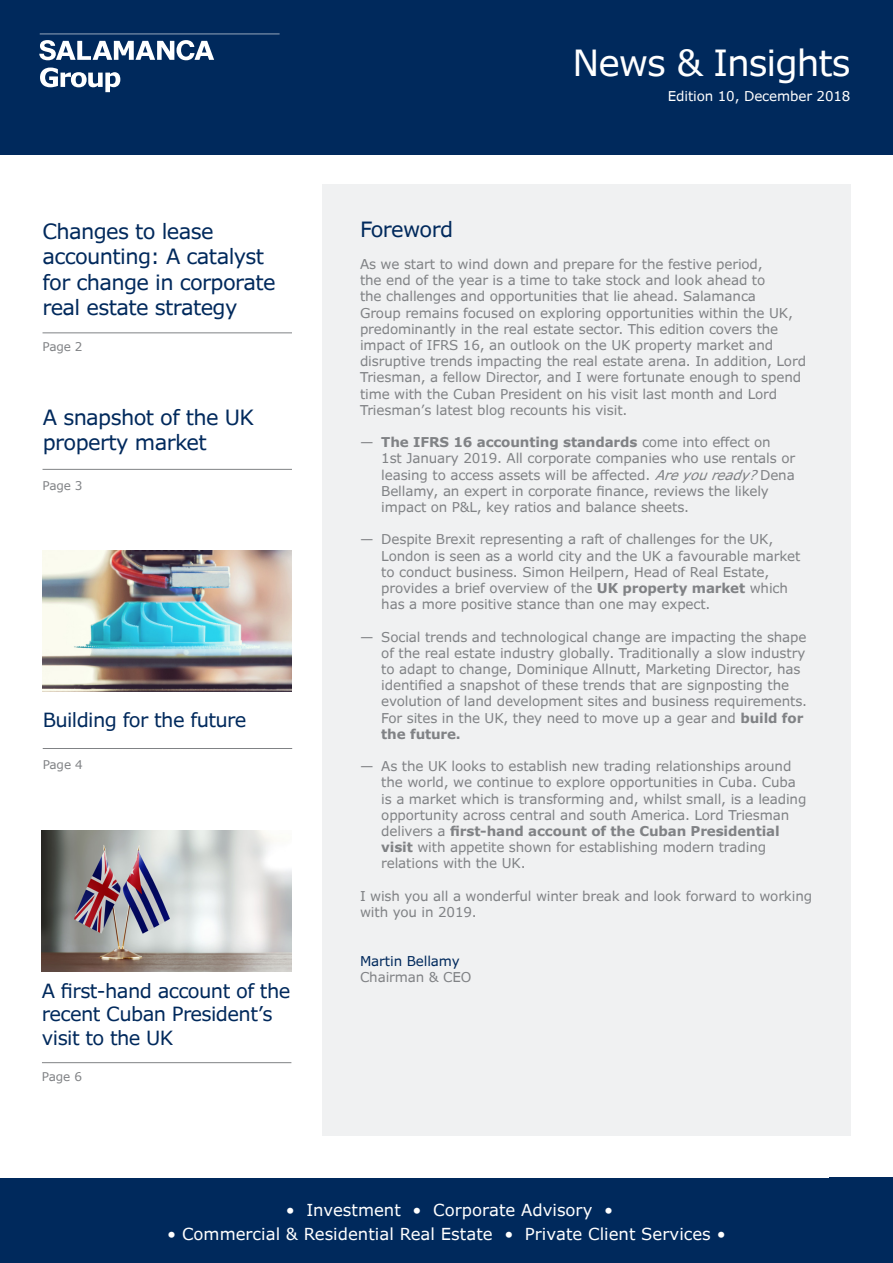
<style>
.page{position:relative;width:893px;height:1263px;background:#fff}
.page>*{position:absolute;margin:0;border:0;box-sizing:border-box;transform-origin:0 0}
.Report_Title{font:36px "Verdana Pro";letter-spacing:-.03em;color:#fff}
.Page_Title{font:21px/25.2px "Verdana Pro";letter-spacing:-.03em;color:#00295c}
.Front_Page_Sub_Title{font:21px/25.2px "Verdana Pro";letter-spacing:-.03em;color:#00295c}
.Body_Paragraph{font:21px "Verdana Pro";letter-spacing:-.03em;color:#00295c}
.Page_Title-2{font:19.5px/23.4px "Verdana Pro";letter-spacing:-.03em;color:#00295c}
.t1{font:16.5px "Verdana Pro";color:#fff}
.Body_Paragraph-2{font:13.5px/16.2px "Verdana Pro";letter-spacing:-.01em;color:#808285}
.Body_Paragraph-3{font:13.5px "Verdana Pro";letter-spacing:-.01em;color:#fff}
.Body_Paragraph-4{font:13.5px "Verdana Pro";letter-spacing:-.01em;color:#00295c}
.Body_Paragraph-5{font:12px "Verdana Pro";letter-spacing:-.01em;color:#808285}
.s1{font-weight:700}
.s2{font-style:italic}
</style>
<div class="page">
<div style="left:0;top:1178px;width:850px;height:85px;background:#00295c"></div>
<div style="left:322px;top:184px;width:528px;height:951px;background:#f0f1f2"></div>
<div style="left:0;top:0;width:893px;height:154px;background:#00295c"></div>
<svg style="left:39px;top:34px;width:241px;height:58px"></svg>
<div style="left:829px;top:1178px;width:64px;height:85px;background:#00295c"></div>
<hr style="left:43px;top:333px;width:249px;height:1px;background:#808285">
<img style="left:43px;top:551px;width:249px;height:140px">
<hr style="left:42px;top:1062px;width:249px;height:1px;background:#808285">
<hr style="left:43px;top:469px;width:249px;height:1px;background:#808285">
<img style="left:42px;top:830px;width:249px;height:141px">
<hr style="left:43px;top:748px;width:249px;height:1px;background:#808285">
<p class="Page_Title" style="left:43px;top:219px;width:235px">Changes to lease accounting: A catalyst for change in corporate real estate strategy</p>
<p class="Body_Paragraph-5" style="left:43px;top:338px;width:42px">Page 2</p>
<p class="Front_Page_Sub_Title" style="left:43px;top:405px;width:213px">A snapshot of the UK property market</p>
<p class="Body_Paragraph-5" style="left:43px;top:478px;width:42px">Page 3</p>
<p class="Page_Title-2" style="left:43px;top:708px;width:205px">Building for the future</p>
<p class="Body_Paragraph-5" style="left:43px;top:757px;width:42px">Page 4</p>
<p class="Page_Title-2" style="left:42px;top:979px;width:250px">A first-hand account of the recent Cuban President’s visit to the UK</p>
<p class="Body_Paragraph-5" style="left:42px;top:1069px;width:42px">Page 6</p>
<p class="Report_Title" style="left:573px;top:40px;width:279px">News &amp; Insights</p>
<p class="Body_Paragraph-3" style="left:668px;top:88px;width:184px">Edition 10, December 2018</p>
<p class="Body_Paragraph" style="left:360px;top:216px;width:95px">Foreword</p>
<p class="Body_Paragraph-2" style="left:360px;top:256px;width:448px">As we start to wind down and prepare for the festive period,<br>the end of the year is a time to take stock and look ahead to<br>the challenges and opportunities that lie ahead. Salamanca<br>Group remains focused on exploring opportunities within the UK, predominantly in the real estate sector. This edition covers the impact of IFRS 16, an outlook on the UK property market and disruptive trends impacting the real estate arena. In addition, Lord Triesman, a fellow Director, and I were fortunate enough to spend time with the Cuban President on his visit last month and Lord Triesman’s latest blog recounts his visit.</p>
<p class="Body_Paragraph-2" style="left:381px;top:434px;width:415px;text-indent:-21px">— <span class="s1">The IFRS 16 accounting standards</span> come into effect on<br>1st January 2019. All corporate companies who use rentals or leasing to access assets will be affected. <span class="s2">Areyouready?</span>Dena Bellamy, an expert in corporate finance, reviews the likely impact on P&amp;L, key ratios and balance sheets.</p>
<p class="Body_Paragraph-2" style="left:381px;top:532px;width:420px;text-indent:-21px">— Despite Brexit representing a raft of challenges for the UK, London is seen as a world city and the UK a favourable market to conduct business. Simon Heilpern, Head of Real Estate, provides a brief overview of the <span class="s1">UK property market</span> which has a more positive stance than one may expect.</p>
<p class="Body_Paragraph-2" style="left:381px;top:629px;width:427px;text-indent:-21px">— Social trends and technological change are impacting the shape of the real estate industry globally. Traditionally a slow industry to adapt to change, Dominique Allnutt, Marketing Director, has identified a snapshot of these trends that are signposting the evolution of land development sites and business requirements.<br>For sites in the UK, they need to move up a gear and <span class="s1">build for the future.</span></p>
<p class="Body_Paragraph-2" style="left:381px;top:758px;width:427px;text-indent:-21px">— As the UK looks to establish new trading relationships around the world, we continue to explore opportunities in Cuba. Cuba is a market which is transforming and, whilst small, is a leading opportunity across central and south America. Lord Triesman delivers a <span class="s1">first-hand account of the Cuban Presidential visit</span> with appetite shown for establishing modern trading relations with the UK.</p>
<p class="Body_Paragraph-2" style="left:360px;top:888px;width:454px">I wish you all a wonderful winter break and look forward to working with you in 2019.</p>
<p class="Body_Paragraph-4" style="left:360px;top:952px;width:101px">Martin Bellamy</p>
<p class="Body_Paragraph-2" style="left:360px;top:969px;width:113px">Chairman &amp; CEO</p>
<p class="t1" style="left:286px;top:1199px;width:329px">• Investment • Corporate Advisory •</p>
<p class="t1" style="left:167px;top:1223px;width:560px">• Commercial &amp; Residential Real Estate • Private Client Services •</p>
</div>
